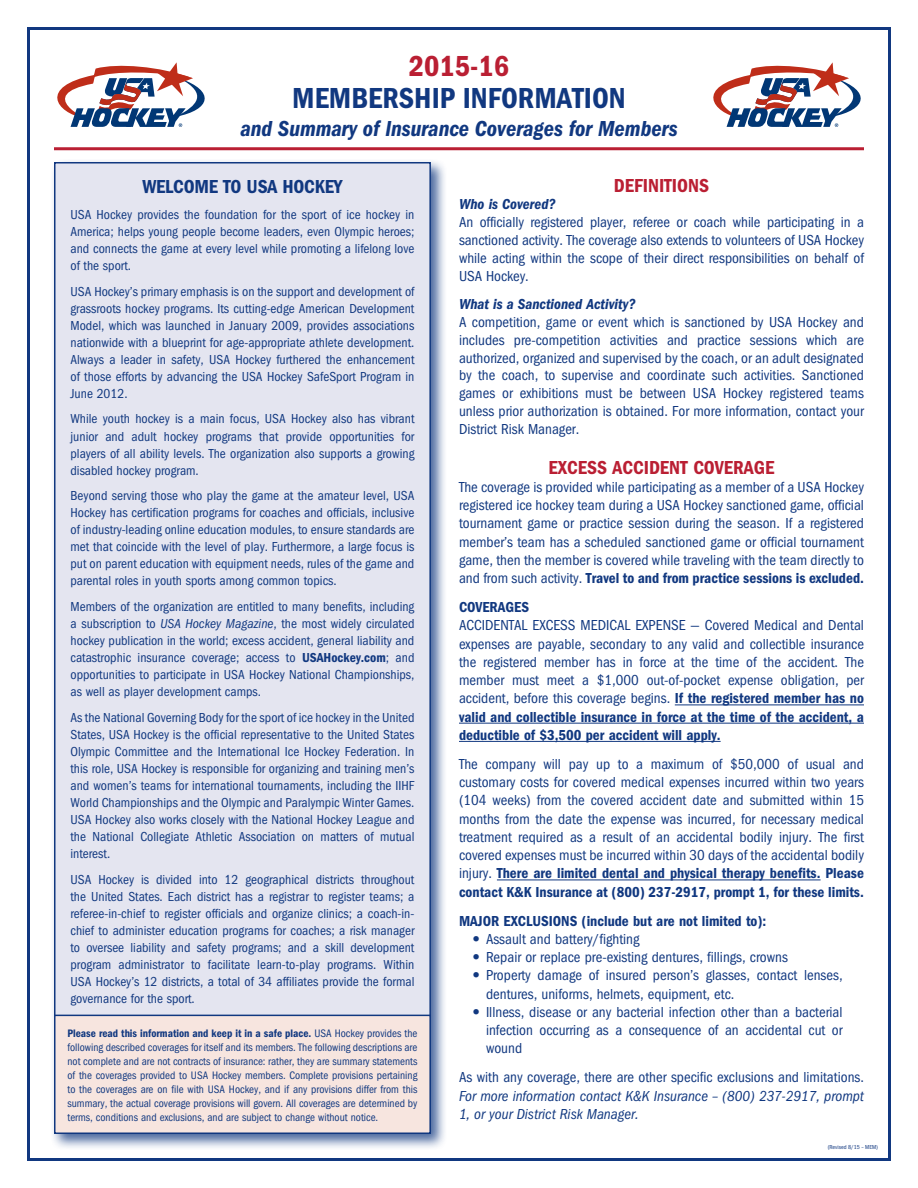
<style>
.page{position:relative;width:918px;height:1188px;background:#fff}
.page>*{position:absolute;margin:0;border:0;box-sizing:border-box;transform-origin:0 0}
.t1{font:600 condensed 30px "Franklin Gothic";color:#113880}
.t2{font:600 condensed 30px "Franklin Gothic";color:#ba1f33}
.t3{font:italic 600 condensed 22.5px "Franklin Gothic";color:#113880}
.t4{font:600 condensed 19.5px "Franklin Gothic";color:#ba1f33}
.t5{font:600 condensed 19.5px "Franklin Gothic";letter-spacing:-.01em;color:#113880}
.t6{font:condensed 15px/18.3px "Franklin Gothic";color:#113880;text-align:justify}
.t7{font:italic condensed 15px/18.3px "Franklin Gothic";color:#113880}
.t8{font:600 condensed 15px "Franklin Gothic";color:#113880}
.t9{font:italic 600 condensed 15px "Franklin Gothic";color:#113880}
.t10{font:condensed 13.5px/17.1px "Franklin Gothic";color:#113880;text-align:justify}
.t11{font:condensed 11.25px/14px "Franklin Gothic";color:#113880;text-align:justify}
.t12{font:condensed 6px "Franklin Gothic";color:#113880}
.s1{font-style:italic}
.s2{font-weight:600}
.s3{font-family:"Helvetica Neue";font-stretch:normal}
</style>
<div class="page">
<div style="left:27px;top:27px;width:864px;height:1134px;background:#fff;border:3px solid #113880"></div>
<svg style="left:57px;top:62px;width:148px;height:65px"></svg>
<div style="left:50px;top:158px;width:397px;height:992px;background:#113880;opacity:.75"></div>
<div style="left:55px;top:163px;width:375px;height:970px;background:#e4e5f0"></div>
<svg style="left:713px;top:62px;width:148px;height:65px"></svg>
<hr style="left:675px;top:705px;width:189px;height:1px;background:#113880">
<hr style="left:459px;top:723px;width:405px;height:1px;background:#113880">
<hr style="left:459px;top:741px;width:262px;height:1px;background:#113880">
<hr style="left:497px;top:880px;width:324px;height:1px;background:#113880">
<hr style="left:54px;top:147px;width:810px;height:3px;background:#ba1f33">
<div style="left:55px;top:1015px;width:375px;height:118px;background:#f7e5df"></div>
<div style="left:54px;top:1015px;width:377px;height:119px;border:2px solid #113880"></div>
<h1 class="t2" style="left:409px;top:49px;width:102px">2015-16</h1>
<h1 class="t1" style="left:292px;top:81px;width:335px">MEMBERSHIP INFORMATION</h1>
<h2 class="t3" style="left:240px;top:116px;width:439px">and Summary of Insurance Coverages for Members</h2>
<h3 class="t5" style="left:142px;top:176px;width:202px">WELCOME TO USA HOCKEY</h3>
<p class="t10" style="left:70px;top:206px;width:345px">USA Hockey provides the foundation for the sport of ice hockey in America; helps young people become leaders, even Olympic heroes; and connects the game at every level while promoting a lifelong love of the sport.</p>
<p class="t10" style="left:70px;top:283px;width:345px">USA Hockey’s primary emphasis is on the support and development of grassroots hockey programs. Its cutting-edge American Development Model, which was launched in January 2009, provides associations nationwide with a blueprint for age-appropriate athlete development.<br>Always a leader in safety, USA Hockey furthered the enhancement of those efforts by advancing the USA Hockey SafeSport Program in June 2012.</p>
<p class="t10" style="left:70px;top:411px;width:345px">While youth hockey is a main focus, USA Hockey also has vibrant junior and adult hockey programs that provide opportunities for players of all ability levels. The organization also supports a growing disabled hockey program.</p>
<p class="t10" style="left:70px;top:487px;width:345px">Beyond serving those who play the game at the amateur level, USA Hockey has certification programs for coaches and officials, inclusive of industry-leading online education modules, to ensure standards are met that coincide with the level of play. Furthermore, a large focus is put on parent education with equipment needs, rules of the game and parental roles in youth sports among common topics.</p>
<p class="t10" style="left:70px;top:598px;width:345px">Members of the organization are entitled to many benefits, including a subscription to <span class="s1">USA Hockey Magazine</span>, the most widely circulated hockey publication in the world; excess accident, general liability and catastrophic insurance coverage; access to <span class="s2">USAHockey.com</span>; and opportunities to participate in USA Hockey National Championships, as well as player development camps.</p>
<p class="t10" style="left:70px;top:709px;width:345px">As the National Governing Body for the sport of ice hockey in the United States, USA Hockey is the official representative to the United States Olympic Committee and the International Ice Hockey Federation. In this role, USA Hockey is responsible for organizing and training men’s and women’s teams for international tournaments, including the IIHF World Championships and the Olympic and Paralympic Winter Games.<br>USA Hockey also works closely with the National Hockey League and the National Collegiate Athletic Association on matters of mutual interest.</p>
<p class="t10" style="left:70px;top:871px;width:345px">USA Hockey is divided into 12 geographical districts throughout the United States. Each district has a registrar to register teams; a referee-in-chief to register officials and organize clinics; a coach-in&shy;chief to administer education programs for coaches; a risk manager to oversee liability and safety programs; and a skill development program administrator to facilitate learn-to-play programs. Within USA Hockey’s 12 districts, a total of 34 affiliates provide the formal governance for the sport.</p>
<p class="t11" style="left:68px;top:1026px;width:351px"><span class="s2">Please read this information and keep it in a safe place.</span> USA Hockey provides the following described coverages for itself and its members. The following descriptions are not complete and are not contracts of insurance: rather, they are summary statements of the coverages provided to USA Hockey members. Complete provisions pertaining to the coverages are on file with USA Hockey, and if any provisions differ from this summary, the actual coverage provisions will govern. All coverages are determined by terms, conditions and exclusions, and are subject to change without notice.</p>
<h3 class="t4" style="left:614px;top:174px;width:97px">DEFINITIONS</h3>
<p class="t9" style="left:459px;top:196px;width:98px">Who is Covered?</p>
<p class="t6" style="left:459px;top:213px;width:407px;line-height:17.9px">An officially registered player, referee or coach while participating in a sanctioned activity. The coverage also extends to volunteers of USA Hockey while acting within the scope of their direct responsibilities on behalf of USA Hockey.</p>
<p class="t9" style="left:459px;top:296px;width:178px">What is a Sanctioned Activity?</p>
<p class="t6" style="left:459px;top:313px;width:406px;line-height:17.9px">A competition, game or event which is sanctioned by USA Hockey and includes pre-competition activities and practice sessions which are authorized, organized and supervised by the coach, or an adult designated by the coach, to supervise and coordinate such activities. Sanctioned games or exhibitions must be between USA Hockey registered teams unless prior authorization is obtained. For more information, contact your District Risk Manager.</p>
<h3 class="t4" style="left:549px;top:456px;width:227px">EXCESS ACCIDENT COVERAGE</h3>
<p class="t6" style="left:459px;top:478px;width:407px">The coverage is provided while participating as a member of a USA Hockey registered ice hockey team during a USA Hockey sanctioned game, official tournament game or practice session during the season. If a registered member’s team has a scheduled sanctioned game or official tournament game, then the member is covered while traveling with the team directly to and from such activity. <span class="s2">Travel to and from practice sessions is excluded.</span></p>
<p class="t8" style="left:459px;top:599px;width:72px">COVERAGES</p>
<p class="t6" style="left:459px;top:616px;width:407px">ACCIDENTAL EXCESS MEDICAL EXPENSE — Covered Medical and Dental expenses are payable, secondary to any valid and collectible insurance the registered member has in force at the time of the accident. The member must meet a $1,000 out-of-pocket expense obligation, per accident, before this coverage begins. <span class="s2">If the registered member has no valid and collectible insurance in force at the time of the accident, a deductible of $3,500 per accident will apply.</span></p>
<p class="t6" style="left:459px;top:755px;width:407px">The company will pay up to a maximum of $50,000 of usual and customary costs for covered medical expenses incurred within two years (104 weeks) from the covered accident date and submitted within 15 months from the date the expense was incurred, for necessary medical treatment required as a result of an accidental bodily injury. The first covered expenses must be incurred within 30 days of the accidental bodily injury. <span class="s2">There are limited dental and physical therapy benefits. Please contact K&amp;K Insurance at (800) 237-2917, prompt 1, for these limits.</span></p>
<p class="t8" style="left:459px;top:912px;width:309px">MAJOR EXCLUSIONS (include but are not limited to):</p>
<p class="t6" style="left:472px;top:930px;width:169px"><span class="s3">•</span> Assault and battery/fighting</p>
<p class="t6" style="left:472px;top:948px;width:317px"><span class="s3">•</span> Repair or replace pre-existing dentures, fillings, crowns</p>
<p class="t6" style="left:486px;top:966px;width:358px;text-indent:-14px"><span class="s3">•</span> Property damage of insured person’s glasses, contact lenses, dentures, uniforms, helmets, equipment, etc.</p>
<p class="t6" style="left:486px;top:1003px;width:358px;text-indent:-14px"><span class="s3">•</span> Illness, disease or any bacterial infection other than a bacterial infection occurring as a consequence of an accidental cut or wound</p>
<p class="t6" style="left:459px;top:1068px;width:407px">As with any coverage, there are other specific exclusions and limitations.</p>
<p class="t7" style="left:459px;top:1087px;width:407px">For more information contact K&amp;K Insurance – (800) 237-2917, prompt<br>1, or your District Risk Manager.</p>
<p class="t12" style="left:828px;top:1143px;width:52px">(Revised 8/15 – MEM)</p>
</div>
